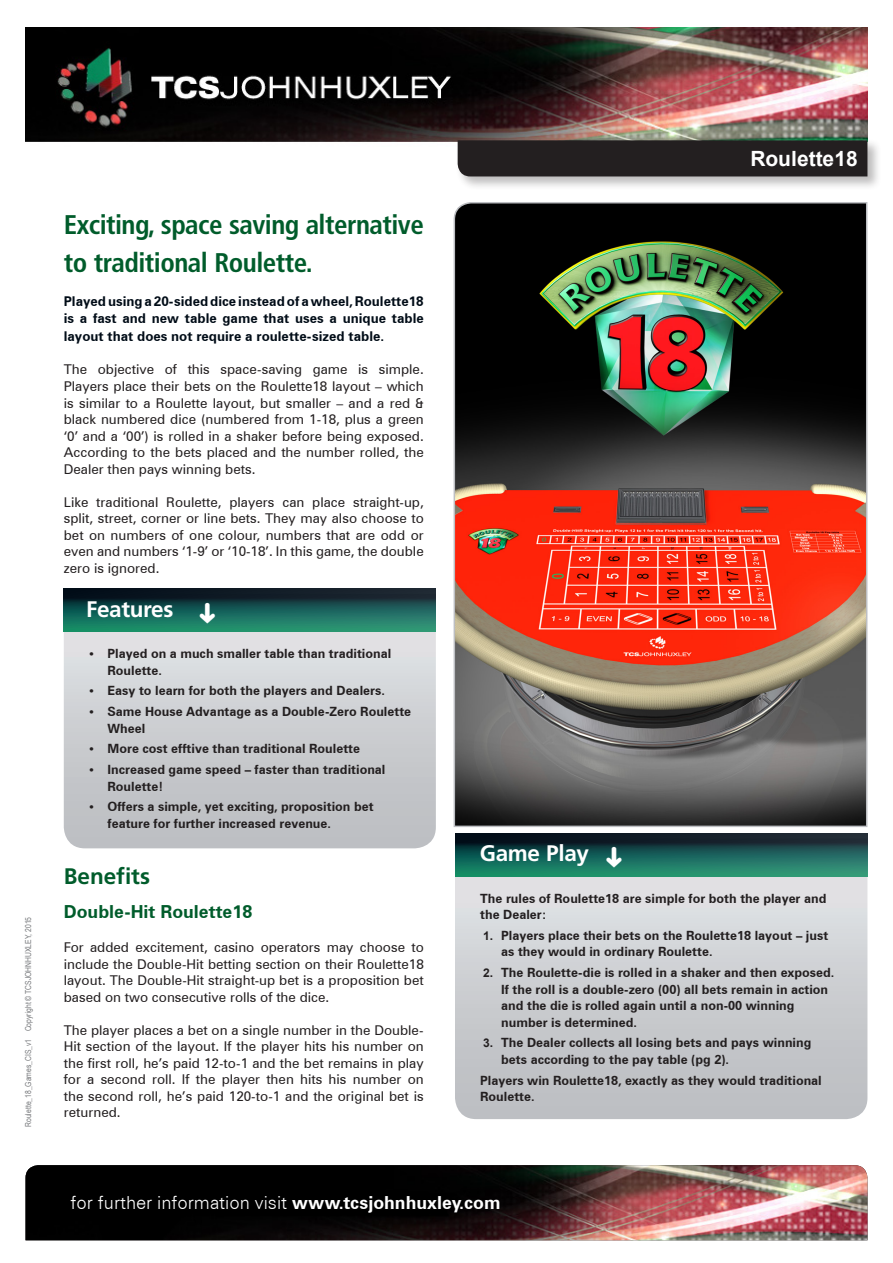
<style>
.page{position:relative;width:893px;height:1263px;background:#fff}
.page>*{position:absolute;margin:0;border:0;box-sizing:border-box;transform-origin:0 0}
.t1{font:700 condensed 27px/37.5px "Frutiger";letter-spacing:-.02em;color:#005c2b}
.t2{font:700 22.5px "Frutiger";letter-spacing:-.015em;color:#fff}
.t3{font:700 22.5px "Frutiger";color:#005c2b}
.t4{font:700 21px "Arial";color:#fff}
.t5{font:300 18px "Zurich BT";color:#fff}
.t6{font:700 18px "Zurich BT";color:#005c2b}
.t7{font:13.5px/16.5px "Zurich BT";color:#231f20;text-align:justify}
.t8{font:700 13.5px/17.2px "Zurich BT";color:#000c17;text-align:justify}
.Feature_bullets{font:700 12.75px/16.5px "Zurich BT";color:#231f20}
.Zone_Strapline__bott{font:8.25px "Arial Narrow";color:#76787b}
.s1{font-family:"Arial";font-size:12px}
.s2{font-weight:700}
</style>
<div class="page">
<img style="left:26px;top:28px;width:841px;height:114px">
<div style="left:455px;top:138px;width:426px;height:52px;background:#231f20;opacity:.3"></div>
<div style="left:458px;top:140px;width:409px;height:36px;background:#231f20"></div>
<img style="left:26px;top:1165px;width:841px;height:75px">
<img style="left:453px;top:202px;width:415px;height:625px">
<svg style="left:64px;top:631px;width:372px;height:217px;background:#cbcdd0"></svg>
<svg style="left:64px;top:589px;width:372px;height:42px;background:#17564e"></svg>
<svg style="left:455px;top:876px;width:412px;height:243px;background:#cbced1"></svg>
<svg style="left:455px;top:833px;width:412px;height:43px;background:#19564e"></svg>
<svg style="left:200px;top:602px;width:15px;height:21px"></svg>
<svg style="left:607px;top:847px;width:15px;height:21px"></svg>
<p class="Zone_Strapline__bott" style="left:24px;top:1127px;width:212px;rotate:-90deg">Roulette_18_Games_CIS_v1 Copyright © TCSJOHNHUXLEY, 2015</p>
<p class="t1" style="left:64px;top:206px;width:362px">Exciting, space saving alternative to traditional Roulette.</p>
<p class="t8" style="left:64px;top:293px;width:362px">Played using a 20-sided dice instead of a wheel, Roulette18 is a fast and new table game that uses a unique table layout that does not require a roulette-sized table.</p>
<p class="t7" style="left:64px;top:361px;width:362px">The objective of this space-saving game is simple.<br>Players place their bets on the Roulette18 layout – which is similar to a Roulette layout, but smaller – and a red &amp; black numbered dice (numbered from 1-18, plus a green ‘0’ and a ‘00’) is rolled in a shaker before being exposed.<br>According to the bets placed and the number rolled, the Dealer then pays winning bets.</p>
<p class="t7" style="left:64px;top:493px;width:361px">Like traditional Roulette, players can place straight-up, split, street, corner or line bets. They may also choose to bet on numbers of one colour, numbers that are odd or even and numbers ‘1-9’ or ‘10-18’. In this game, the double zero is ignored.</p>
<p class="t2" style="left:86px;top:596px;width:89px">Features</p>
<p class="Feature_bullets" style="left:108px;top:645px;width:285px;text-indent:-18px"><span class="s1">•</span> Played on a much smaller table than traditional<br>Roulette.</p>
<p class="Feature_bullets" style="left:90px;top:682px;width:297px"><span class="s1">•</span> Easy to learn for both the players and Dealers.</p>
<p class="Feature_bullets" style="left:108px;top:703px;width:305px;text-indent:-18px"><span class="s1">•</span> Same House Advantage as a Double-Zero Roulette<br>Wheel</p>
<p class="Feature_bullets" style="left:90px;top:740px;width:272px"><span class="s1">•</span> More cost efftive than traditional Roulette</p>
<p class="Feature_bullets" style="left:108px;top:761px;width:279px;text-indent:-18px"><span class="s1">•</span> Increased game speed – faster than traditional<br>Roulette!</p>
<p class="Feature_bullets" style="left:108px;top:798px;width:268px;text-indent:-18px"><span class="s1">•</span> Offers a simple, yet exciting, proposition bet feature for further increased revenue.</p>
<p class="t3" style="left:64px;top:863px;width:88px">Benefits</p>
<p class="t6" style="left:64px;top:901px;width:190px">Double-Hit Roulette18</p>
<p class="t7" style="left:64px;top:939px;width:362px">For added excitement, casino operators may choose to include the Double-Hit betting section on their Roulette18 layout. The Double-Hit straight-up bet is a proposition bet based on two consecutive rolls of the dice.</p>
<p class="t7" style="left:64px;top:1021px;width:362px">The player places a bet on a single number in the Double-Hit section of the layout. If the player hits his number on the first roll, he’s paid 12-to-1 and the bet remains in play for a second roll. If the player then hits his number on the second roll, he’s paid 120-to-1 and the original bet is returned.</p>
<p class="t4" style="left:750px;top:145px;width:109px">Roulette18</p>
<p class="t2" style="left:480px;top:840px;width:111px">Game Play</p>
<p class="Feature_bullets" style="left:480px;top:890px;width:348px">The rules of Roulette18 are simple for both the player and the Dealer:</p>
<p class="Feature_bullets" style="left:501px;top:927px;width:329px;text-indent:-18px"><span class="s1">1.</span> Players place their bets on the Roulette18 layout – just as they would in ordinary Roulette.</p>
<p class="Feature_bullets" style="left:501px;top:964px;width:335px;text-indent:-18px"><span class="s1">2.</span> The Roulette-die is rolled in a shaker and then exposed.<br>If the roll is a double-zero (00) all bets remain in action and the die is rolled again until a non-00 winning number is determined.</p>
<p class="Feature_bullets" style="left:501px;top:1034px;width:312px;text-indent:-18px"><span class="s1">3.</span> The Dealer collects all losing bets and pays winning bets according to the pay table (pg 2).</p>
<p class="Feature_bullets" style="left:480px;top:1072px;width:343px">Players win Roulette18, exactly as they would traditional<br>Roulette.</p>
<p class="t5" style="left:71px;top:1191px;width:431px">for further information visit <span class="s2">www.tcsjohnhuxley.com</span></p>
</div>
